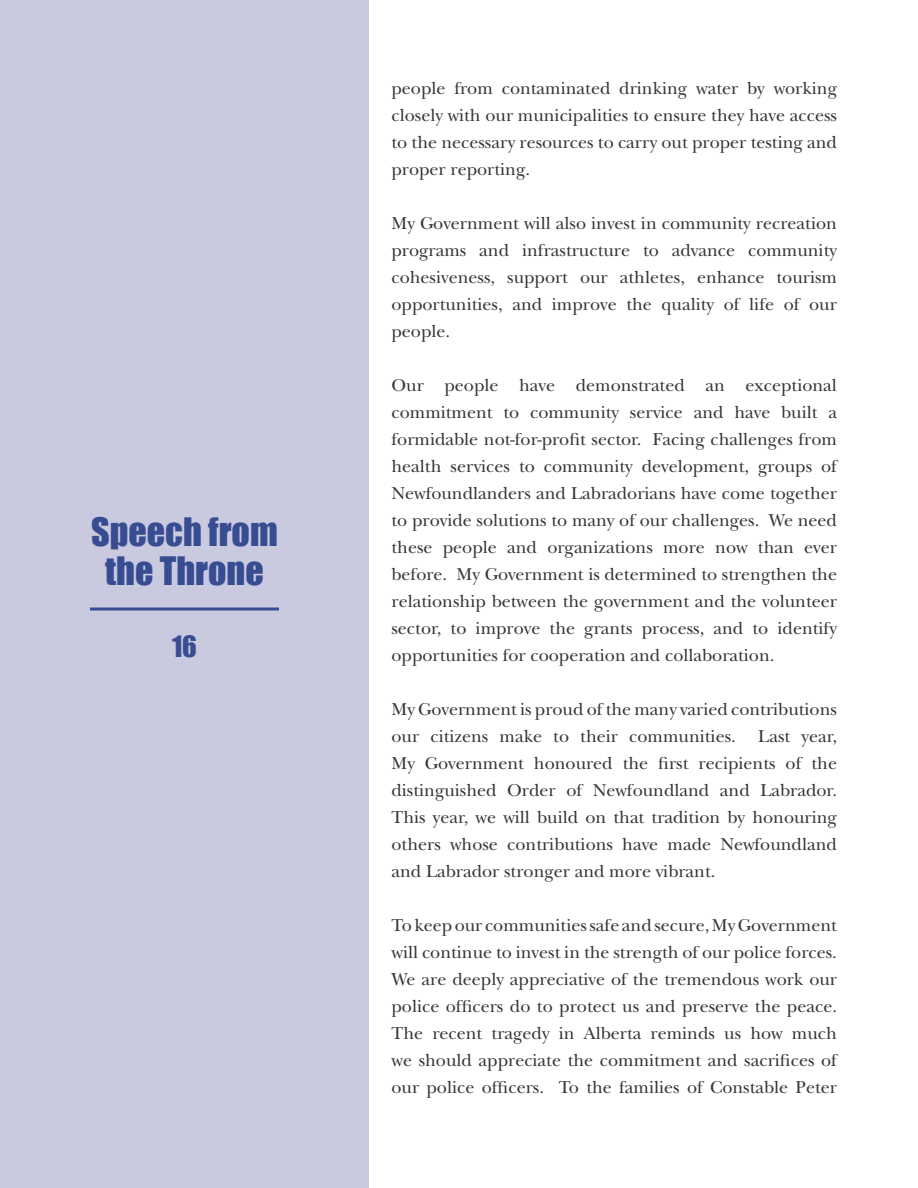
<style>
.page{position:relative;width:918px;height:1188px;background:#fff}
.page>*{position:absolute;margin:0;border:0;box-sizing:border-box;transform-origin:0 0}
.t1{font:36px/39px "Impact";color:#384c92;text-align:center}
.t2{font:27px "Impact";color:#384c92}
.t3{font:18px/27px "New Baskerville";color:#373535;text-align:justify}
</style>
<div class="page">
<div style="left:0;top:0;width:369px;height:1188px;background:#c9c9e0"></div>
<hr style="left:90px;top:608px;width:189px;height:2px;background:#384c92">
<h1 class="t1" style="left:91px;top:512px;width:188px">Speech from the Throne</h1>
<h2 class="t2" style="left:172px;top:625px;width:26px">16</h2>
<p class="t3" style="left:392px;top:75px;width:447px">people from contaminated drinking water by working closely with our municipalities to ensure they have access to the necessary resources to carry out proper testing and proper reporting.</p>
<p class="t3" style="left:392px;top:210px;width:447px">My Government will also invest in community recreation programs and infrastructure to advance community cohesiveness, support our athletes, enhance tourism opportunities, and improve the quality of life of our people.</p>
<p class="t3" style="left:392px;top:372px;width:447px">Our people have demonstrated an exceptional commitment to community service and have built a formidable not-for-profit sector. Facing challenges from health services to community development, groups of Newfoundlanders and Labradorians have come together to provide solutions to many of our challenges. We need these people and organizations more now than ever before. My Government is determined to strengthen the relationship between the government and the volunteer sector, to improve the grants process, and to identify opportunities for cooperation and collaboration.</p>
<p class="t3" style="left:392px;top:696px;width:447px">My Government is proud of the many varied contributions our citizens make to their communities. Last year, My Government honoured the first recipients of the distinguished Order of Newfoundland and Labrador.<br>This year, we will build on that tradition by honouring others whose contributions have made Newfoundland and Labrador stronger and more vibrant.</p>
<p class="t3" style="left:392px;top:912px;width:447px">To keep our communities safe and secure, My Government will continue to invest in the strength of our police forces.<br>We are deeply appreciative of the tremendous work our police officers do to protect us and preserve the peace.<br>The recent tragedy in Alberta reminds us how much we should appreciate the commitment and sacrifices of our police officers. To the families of Constable Peter</p>
</div>
